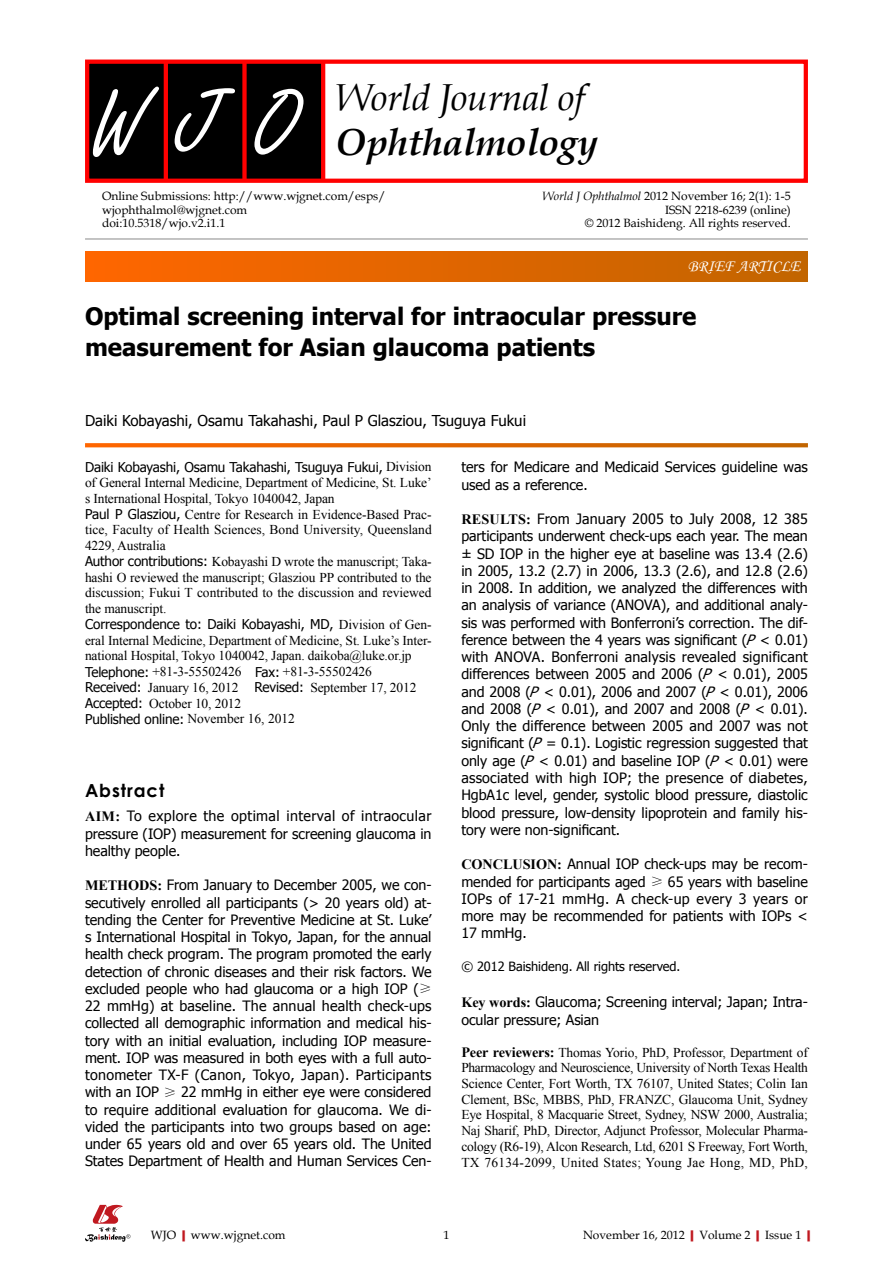
<style>
.page{position:relative;width:893px;height:1263px;background:#fff}
.page>*{position:absolute;margin:0;border:0;box-sizing:border-box;transform-origin:0 0}
.t1{font:97.5px "Freestyle Script";color:#fff}
.t2{font:italic 37.5px "Book Antiqua";letter-spacing:-.01em;color:#000}
.t3{font:italic 700 37.5px "Book Antiqua";letter-spacing:-.01em;color:#000}
.t4{font:700 24px/31.5px "Tahoma";color:#000}
.t5{font:700 18px "Century Gothic";letter-spacing:.05em;color:#000}
.t6{font:16.5px "Monotype Corsiva";color:#fff}
.t7{font:15px "Tahoma";color:#000}
.t8{font:14.25px/17.2px "Tahoma";letter-spacing:-.005em;color:#000;text-align:justify}
.t9{font:13.5px/15.8px "Times New Roman";letter-spacing:-.01em;color:#000}
.t10{font:13.5px "Tahoma";letter-spacing:-.01em;color:#000}
.t11{font:12.75px "Tahoma";letter-spacing:-.005em;color:#000}
.t12{font:12px/13.5px "Book Antiqua";color:#000}
.s1{font-style:italic}
.s2{font-family:"Times New Roman"}
.s3{font-family:"Tahoma"}
.s4{font-family:"Times New Roman";font-weight:700}
.s5{font-family:"Sim Sun";font-size:12.75px}
.s6{font-weight:700;font-size:14.25px}
.s7{font-weight:700;color:#c01920}
</style>
<div class="page">
<div style="left:85px;top:252px;width:723px;height:29px;background:linear-gradient(to right,#f60,#c16500)"></div>
<svg style="left:85px;top:443px;width:723px;height:4px;background:#e16a09"></svg>
<div style="left:87px;top:61px;width:236px;height:121px;background:#000"></div>
<hr style="left:164px;top:61px;width:4px;height:121px;background:#f00">
<div style="left:242px;top:61px;width:5px;height:121px;background:#f00"></div>
<hr style="left:321px;top:61px;width:4px;height:121px;background:#f00">
<svg style="left:85px;top:1205px;width:45px;height:37px"></svg>
<div style="left:85px;top:60px;width:723px;height:123px;border:4px solid #f00"></div>
<hr style="left:85px;top:239px;width:723px;height:1px;background:#898989">
<h1 class="t1" style="left:91px;top:71px;width:209px">WJO</h1>
<h2 class="t2" style="left:336px;top:71px;width:250px">World Journal of</h2>
<h2 class="t3" style="left:336px;top:116px;width:264px">Ophthalmology</h2>
<p class="t12" style="left:102px;top:189px;width:285px">Online Submissions: http://www.wjgnet.com/esps/ wjophthalmol@wjgnet.com<br>doi:10.5318/wjo.v2.i1.1</p>
<p class="t12" style="left:542px;top:189px;width:250px;text-align:right"><span class="s1">World J Ophthalmol</span> 2012 November 16; 2(1): 1-5<br>ISSN 2218-6239 (online)<br>© 2012 Baishideng. All rights reserved.</p>
<p class="t6" style="left:688px;top:256px;width:114px">BRIEF ARTICLE</p>
<h3 class="t4" style="left:85px;top:298px;width:613px">Optimal screening interval for intraocular pressure measurement for Asian glaucoma patients</h3>
<p class="t7" style="left:85px;top:410px;width:443px">Daiki Kobayashi, Osamu Takahashi, Paul P Glasziou, Tsuguya Fukui</p>
<p class="t10" style="left:85px;top:458px;width:348px">Daiki Kobayashi, Osamu Takahashi, Tsuguya Fukui, <span class="s2">Division</span></p>
<p class="t9" style="left:85px;top:474px;width:348px">of General Internal Medicine, Department of Medicine, St. Luke’ s International Hospital, Tokyo 1040042, Japan<br><span class="s3">Paul P Glasziou,</span> Centre for Research in Evidence-Based Prac&shy;tice, Faculty of Health Sciences, Bond University, Queensland 4229, Australia<br><span class="s3">Author contributions:</span> Kobayashi D wrote the manuscript; Taka&shy;hashi O reviewed the manuscript; Glasziou PP contributed to the discussion; Fukui T contributed to the discussion and reviewed the manuscript.</p>
<p class="t10" style="left:85px;top:615px;width:348px">Correspondence to: Daiki Kobayashi, MD, <span class="s2">Division of Gen-</span></p>
<p class="t9" style="left:85px;top:632px;width:348px">eral Internal Medicine, Department of Medicine, St. Luke’s Inter&shy;national Hospital, Tokyo 1040042, Japan. daikoba@luke.or.jp <span class="s3">Telephone:</span> +81-3-55502426 <span class="s3">Fax:</span> +81-3-55502426<br><span class="s3">Received:</span> January 16, 2012 <span class="s3">Revised:</span> September 17, 2012<br><span class="s3">Accepted:</span> October 10, 2012</p>
<p class="t10" style="left:85px;top:710px;width:211px">Published online: <span class="s2">November 16, 2012</span></p>
<p class="t5" style="left:85px;top:777px;width:81px">Abstract</p>
<p class="t8" style="left:85px;top:807px;width:348px"><span class="s4">AIM:</span> To explore the optimal interval of intraocular pressure (IOP) measurement for screening glaucoma in healthy people.</p>
<p class="t8" style="left:85px;top:876px;width:348px"><span class="s4">METHODS:</span> From January to December 2005, we con&shy;secutively enrolled all participants (&gt; 20 years old) at&shy;tending the Center for Preventive Medicine at St. Luke’ s International Hospital in Tokyo, Japan, for the annual health check program. The program promoted the early detection of chronic diseases and their risk factors. We excluded people who had glaucoma or a high IOP (<span class="s5">≥ </span>22 mmHg) at baseline. The annual health check-ups collected all demographic information and medical his&shy;tory with an initial evaluation, including IOP measure&shy;ment. IOP was measured in both eyes with a full auto&shy;tonometer TX-F (Canon, Tokyo, Japan). Participants with an IOP <span class="s5">≥</span> 22 mmHg in either eye were considered to require additional evaluation for glaucoma. We di&shy;vided the participants into two groups based on age: under 65 years old and over 65 years old. The United States Department of Health and Human Services Cen-</p>
<p class="t8" style="left:461px;top:458px;width:348px">ters for Medicare and Medicaid Services guideline was used as a reference.</p>
<p class="t8" style="left:461px;top:510px;width:348px"><span class="s4">RESULTS:</span> From January 2005 to July 2008, 12 385 participants underwent check-ups each year. The mean ± SD IOP in the higher eye at baseline was 13.4 (2.6) in 2005, 13.2 (2.7) in 2006, 13.3 (2.6), and 12.8 (2.6) in 2008. In addition, we analyzed the differences with an analysis of variance (ANOVA), and additional analy&shy;sis was performed with Bonferroni’s correction. The dif&shy;ference between the 4 years was significant (<span class="s1">P</span> &lt; 0.01) with ANOVA. Bonferroni analysis revealed significant differences between 2005 and 2006 (<span class="s1">P</span> &lt; 0.01), 2005 and 2008 (<span class="s1">P</span> &lt; 0.01), 2006 and 2007 (<span class="s1">P</span> &lt; 0.01), 2006 and 2008 (<span class="s1">P</span> &lt; 0.01), and 2007 and 2008 (<span class="s1">P</span> &lt; 0.01).<br>Only the difference between 2005 and 2007 was not significant (<span class="s1">P</span> = 0.1). Logistic regression suggested that only age (<span class="s1">P</span> &lt; 0.01) and baseline IOP (<span class="s1">P</span> &lt; 0.01) were associated with high IOP; the presence of diabetes, HgbA1c level, gender, systolic blood pressure, diastolic blood pressure, low-density lipoprotein and family his&shy;tory were non-significant.</p>
<p class="t8" style="left:461px;top:855px;width:348px"><span class="s4">CONCLUSION:</span> Annual IOP check-ups may be recom&shy;mended for participants aged <span class="s5">≥</span> 65 years with baseline IOPs of 17-21 mmHg. A check-up every 3 years or more may be recommended for patients with IOPs &lt; 17 mmHg.</p>
<p class="t11" style="left:461px;top:958px;width:221px">© 2012 Baishideng. All rights reserved.</p>
<p class="t8" style="left:461px;top:993px;width:348px"><span class="s4">Key words:</span> Glaucoma; Screening interval; Japan; Intra&shy;ocular pressure; Asian</p>
<p class="t9" style="left:461px;top:1044px;width:348px;text-align:justify"><span class="s6">Peer reviewers:</span> Thomas Yorio, PhD, Professor, Department of Pharmacology and Neuroscience, University of North Texas Health Science Center, Fort Worth, TX 76107, United States; Colin Ian Clement, BSc, MBBS, PhD, FRANZC, Glaucoma Unit, Sydney Eye Hospital, 8 Macquarie Street, Sydney, NSW 2000, Australia; Naj Sharif, PhD, Director, Adjunct Professor, Molecular Pharma&shy;cology (R6-19), Alcon Research, Ltd, 6201 S Freeway, Fort Worth, TX 76134-2099, United States; Young Jae Hong, MD, PhD,</p>
<p class="t12" style="left:151px;top:1227px;width:136px">WJO<span class="s7">|</span>www.wjgnet.com</p>
<p class="t12" style="left:443px;top:1227px;width:7px">1</p>
<p class="t12" style="left:583px;top:1227px;width:234px">November 16, 2012<span class="s7">|</span>Volume 2<span class="s7">|</span>Issue 1<span class="s7">|</span></p>
</div>
